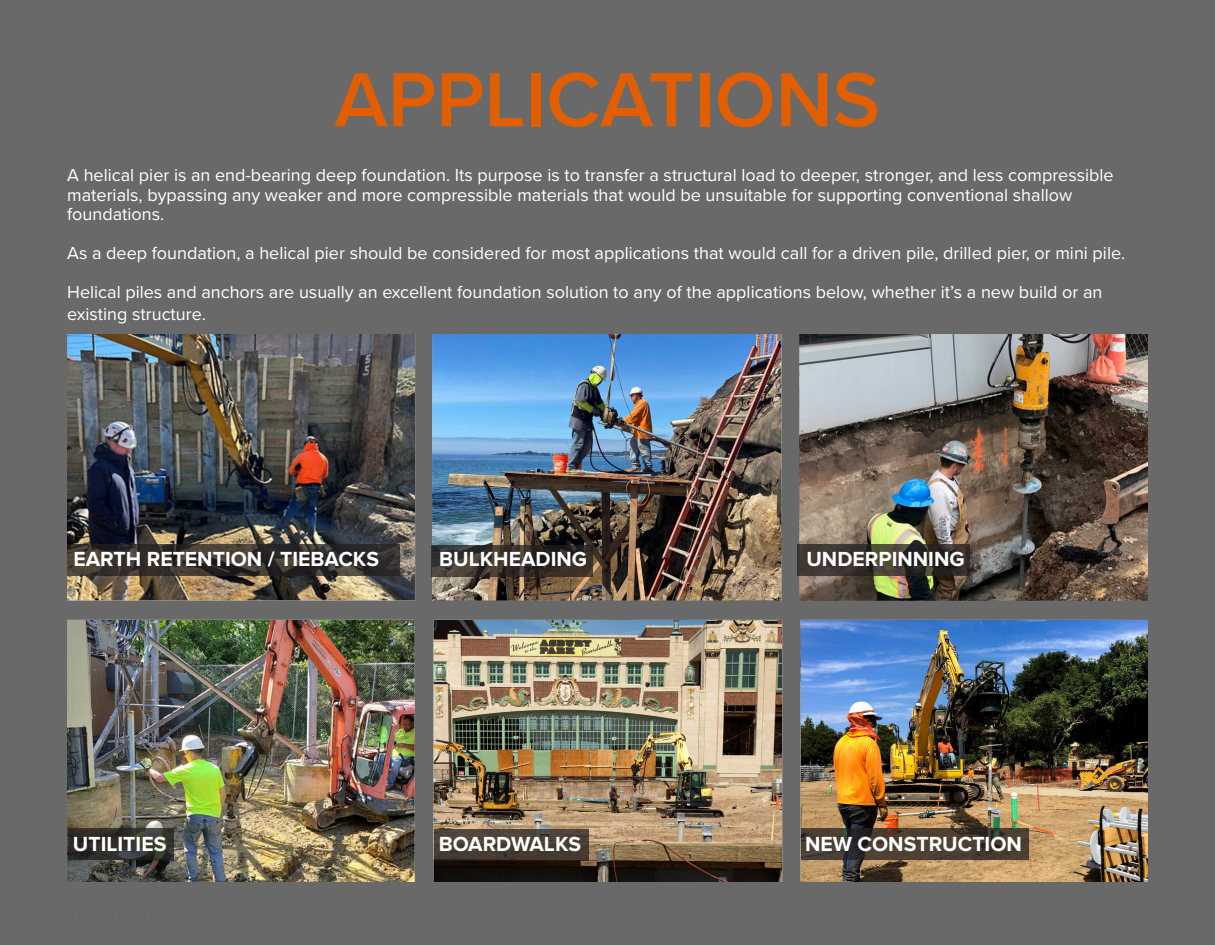
<style>
.page{position:relative;width:1215px;height:945px;background:#696969}
.page>*{position:absolute;margin:0;border:0;box-sizing:border-box;transform-origin:0 0}
.t1{font:600 79.5px "Proxima Nova";color:#e15f00}
.t2{font:700 21.15px "Proxima Nova";color:#fff}
.t3{font:18px/19.5px "Proxima Nova";color:#fff}
</style>
<div class="page">
<img style="left:68px;top:334px;width:1080px;height:548px">
<svg style="left:67px;top:544px;width:333px;height:32px;background:#352f2c"></svg>
<svg style="left:431px;top:545px;width:162px;height:32px;background:#362f2b"></svg>
<svg style="left:797px;top:544px;width:173px;height:32px;background:#38322c"></svg>
<svg style="left:68px;top:828px;width:105px;height:32px;background:#31312b"></svg>
<svg style="left:434px;top:829px;width:155px;height:32px;background:#473d34"></svg>
<svg style="left:801px;top:828px;width:227px;height:32px;background:#453a30"></svg>
<p class="t1" style="left:334px;top:52px;width:547px">APPLICATIONS</p>
<p class="t3" style="left:67px;top:165px;width:1048px">A helical pier is an end-bearing deep foundation. Its purpose is to transfer a structural load to deeper, stronger, and less compressible materials, bypassing any weaker and more compressible materials that would be unsuitable for supporting conventional shallow</p>
<p class="t3" style="left:67px;top:204px;width:99px">foundations.</p>
<p class="t3" style="left:67px;top:243px;width:1060px">As a deep foundation, a helical pier should be considered for most applications that would call for a driven pile, drilled pier, or mini pile.</p>
<p class="t3" style="left:67px;top:282px;width:1037px">Helical piles and anchors are usually an excellent foundation solution to any of the applications below, whether it’s a new build or an</p>
<p class="t3" style="left:67px;top:304px;width:140px">existing structure.</p>
<p class="t2" style="left:73px;top:546px;width:307px">EARTH RETENTION / TIEBACKS</p>
<p class="t2" style="left:439px;top:546px;width:149px">BULKHEADING</p>
<p class="t2" style="left:806px;top:546px;width:160px">UNDERPINNING</p>
<p class="t2" style="left:73px;top:832px;width:95px">UTILITIES</p>
<p class="t2" style="left:439px;top:832px;width:144px">BOARDWALKS</p>
<p class="t2" style="left:805px;top:832px;width:218px">NEW CONSTRUCTION</p>
</div>
